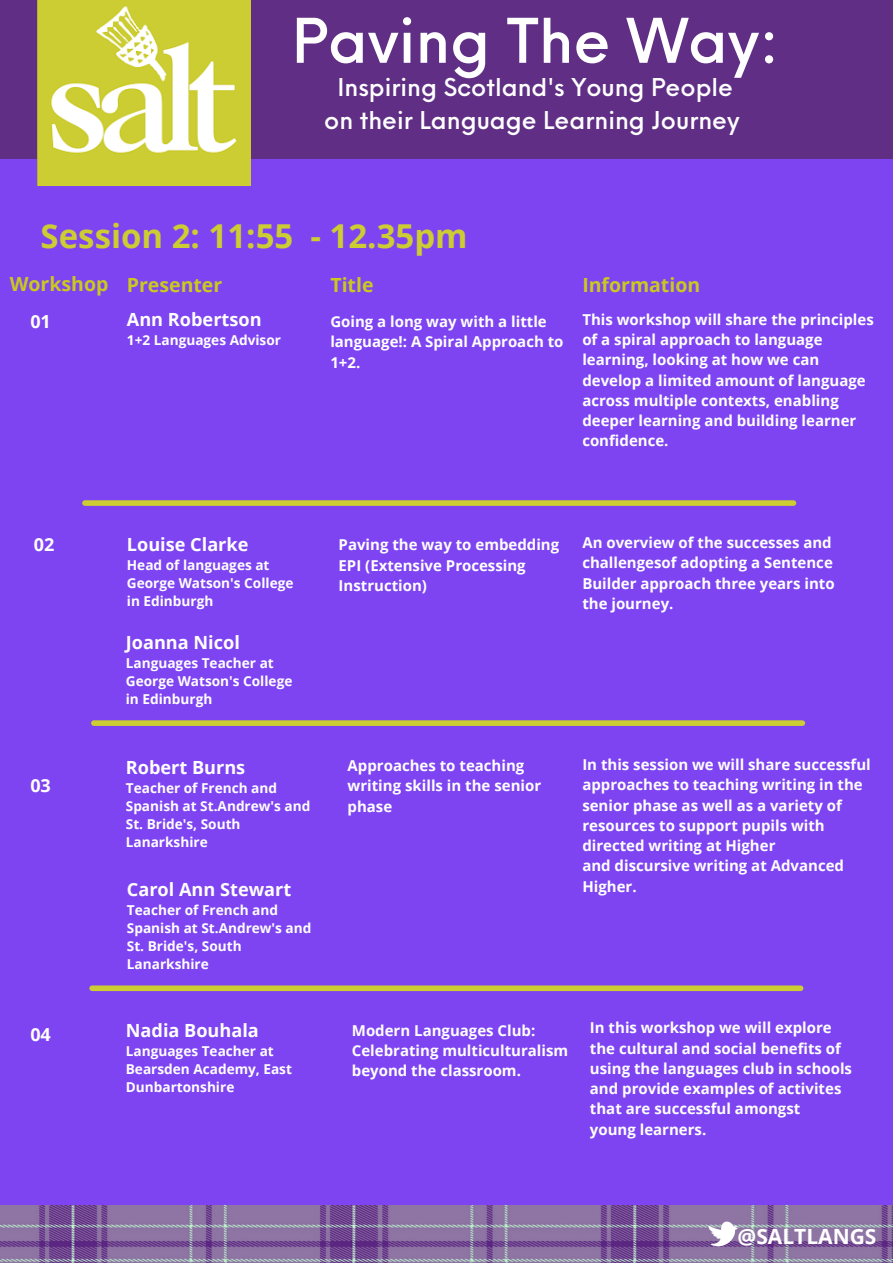
<style>
.page{position:relative;width:893px;height:1264px;background:#fff}
.page>*{position:absolute;margin:0;border:0;box-sizing:border-box;transform-origin:0 0}
.t1{font:500 60px "Neue Einstellung";color:#fff}
.t2{font:700 33px "Open Sans";color:#cc3}
.t3{font:500 24px/32.5px "Neue Einstellung";color:#fff;text-align:center}
.t4{font:700 21px "Open Sans";color:#fff}
.t5{font:700 19.5px "Open Sans";color:#c9c91f}
.t6{font:700 18.15px "Open Sans";color:#fff}
.t7{font:700 18px "Open Sans";color:#fff}
.t8{font:700 15px/20.2px "Open Sans";color:#fff}
.t9{font:700 13.65px/18px "Open Sans";color:#fff}
</style>
<div class="page">
<div style="left:0;top:0;width:892px;height:1262px;background:#7e44f1"></div>
<img style="left:0;top:1205px;width:892px;height:57px">
<div style="left:0;top:0;width:892px;height:158px;background:#602f85"></div>
<img style="left:37px;top:0;width:214px;height:186px">
<svg style="left:708px;top:1221px;width:29px;height:25px"></svg>
<div style="left:85px;top:500px;width:708px;height:6px;background:#cc3"></div>
<div style="left:94px;top:720px;width:708px;height:6px;background:#cc3"></div>
<div style="left:92px;top:985px;width:708px;height:6px;background:#cc3"></div>
<h1 class="t1" style="left:292px;top:-13px;width:488px">Paving The Way:</h1>
<h3 class="t3" style="left:324px;top:69px;width:417px">Inspiring Scotland's Young People on their Language Learning Journey</h3>
<h2 class="t2" style="left:41px;top:213px;width:428px">Session 2: 11:55 - 12.35pm</h2>
<h3 class="t5" style="left:10px;top:271px;width:214px">Workshop Presenter</h3>
<h3 class="t5" style="left:330px;top:271px;width:45px">Title</h3>
<h3 class="t5" style="left:582px;top:271px;width:119px">Information</h3>
<p class="t7" style="left:30px;top:309px;width:22px">01</p>
<p class="t6" style="left:127px;top:307px;width:136px">Ann Robertson</p>
<p class="t9" style="left:127px;top:331px;width:156px">1+2 Languages Advisor</p>
<p class="t8" style="left:330px;top:311px;width:235px">Going a long way with a little language!: A Spiral Approach to<br>1+2.</p>
<p class="t8" style="left:582px;top:309px;width:293px">This workshop will share the principles of a spiral approach to language learning, looking at how we can develop a limited amount of language across multiple contexts, enabling deeper learning and building learner confidence.</p>
<p class="t7" style="left:34px;top:532px;width:22px">02</p>
<p class="t7" style="left:30px;top:773px;width:22px">03</p>
<p class="t7" style="left:30px;top:1021px;width:22px">04</p>
<p class="t6" style="left:127px;top:532px;width:123px">Louise Clarke</p>
<p class="t9" style="left:127px;top:556px;width:168px">Head of languages at<br>George Watson's College in Edinburgh</p>
<p class="t6" style="left:126px;top:629px;width:115px">Joanna Nicol</p>
<p class="t9" style="left:126px;top:653px;width:168px">Languages Teacher at<br>George Watson's College in Edinburgh</p>
<p class="t6" style="left:126px;top:754px;width:121px">Robert Burns</p>
<p class="t9" style="left:126px;top:778px;width:186px">Teacher of French and<br>Spanish at St.Andrew's and<br>St. Bride's, South<br>Lanarkshire</p>
<p class="t6" style="left:127px;top:876px;width:166px">Carol Ann Stewart</p>
<p class="t9" style="left:127px;top:900px;width:186px">Teacher of French and<br>Spanish at St.Andrew's and<br>St. Bride's, South<br>Lanarkshire</p>
<p class="t6" style="left:126px;top:1017px;width:134px">Nadia Bouhala</p>
<p class="t9" style="left:126px;top:1041px;width:168px">Languages Teacher at<br>Bearsden Academy, East<br>Dunbartonshire</p>
<p class="t8" style="left:338px;top:534px;width:222px">Paving the way to embedding<br>EPI (Extensive Processing<br>Instruction)</p>
<p class="t8" style="left:582px;top:532px;width:254px">An overview of the successes and challengesof adopting a Sentence<br>Builder approach three years into the journey.</p>
<p class="t8" style="left:347px;top:755px;width:195px">Approaches to teaching writing skills in the senior phase</p>
<p class="t8" style="left:582px;top:754px;width:290px">In this session we will share successful approaches to teaching writing in the senior phase as well as a variety of resources to support pupils with directed writing at Higher<br>and discursive writing at Advanced<br>Higher.</p>
<p class="t8" style="left:352px;top:1019px;width:218px">Modern Languages Club:<br>Celebrating multiculturalism beyond the classroom.</p>
<p class="t8" style="left:590px;top:1017px;width:264px">In this workshop we will explore the cultural and social benefits of using the languages club in schools and provide examples of activites that are successful amongst<br>young learners.</p>
<h3 class="t4" style="left:737px;top:1221px;width:140px">@SALTLANGS</h3>
</div>
